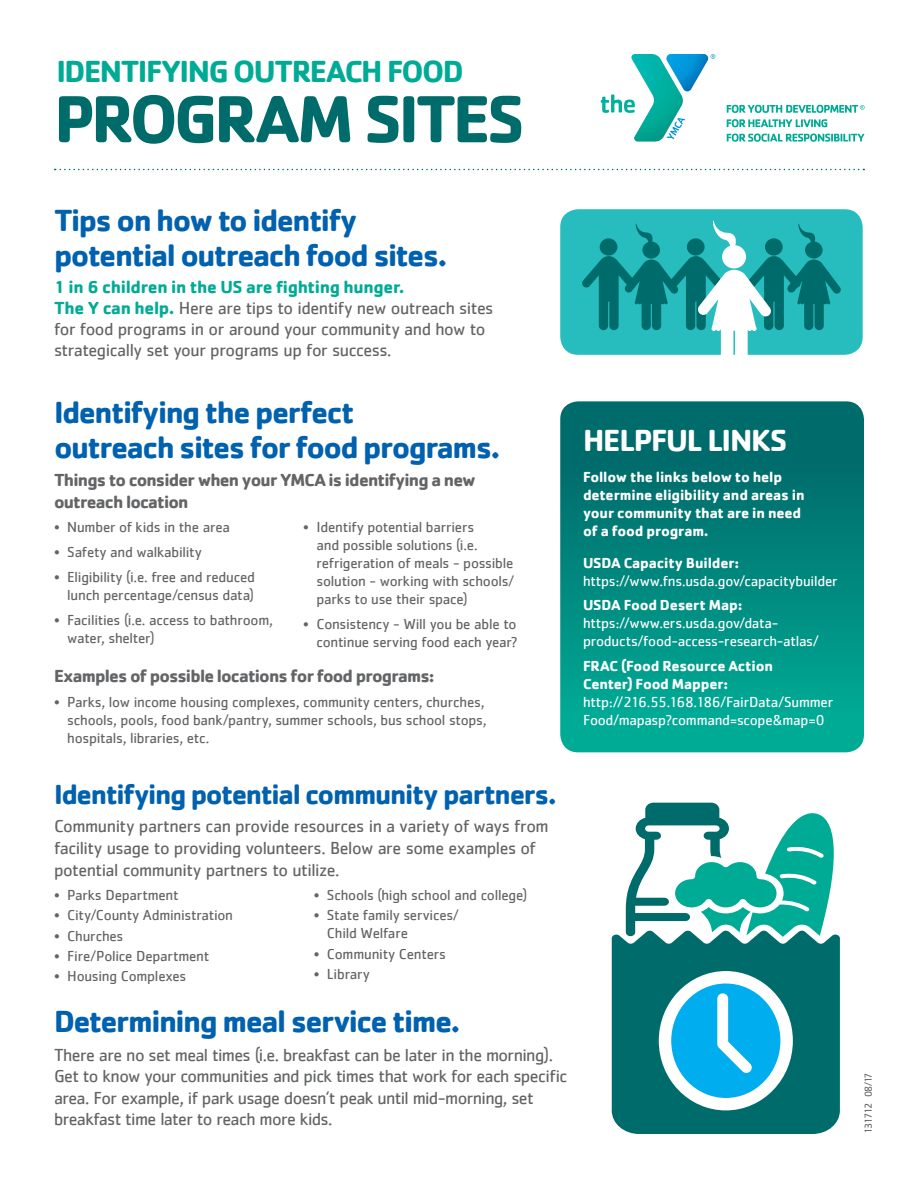
<style>
.page{position:relative;width:918px;height:1188px;background:#fff}
.page>*{position:absolute;margin:0;border:0;box-sizing:border-box;transform-origin:0 0}
.t1{font:700 69px "Cachet";letter-spacing:-.06em;color:#006b6b}
.t2{font:700 31.5px/34.5px "Cachet";letter-spacing:-.05em;color:#0061af}
.t3{font:700 31.5px "Cachet";letter-spacing:-.05em;color:#00ab95}
.t4{font:700 31.5px "Cachet";letter-spacing:-.035em;color:#fff}
.t5{font:700 28.5px "Cachet";letter-spacing:-.045em;color:#0061af}
.t6{font:18px/21.6px "Cachet";letter-spacing:-.03em;color:#636466}
.t7{font:700 18px/21.6px "Cachet";letter-spacing:-.045em;color:#636466}
.t8{font:15px/18px "Cachet";letter-spacing:-.015em;color:#636466}
.t9{font:700 15px/18px "Cachet";letter-spacing:-.01em;color:#fff}
.t10{font:15px/18px "Cachet";letter-spacing:-.015em;color:#fff}
.t11{font:10.5px "Cachet";letter-spacing:-.115em;color:#636466}
.s1{font-weight:700;color:#00ab95}
</style>
<div class="page">
<svg style="left:55px;top:169px;width:809px;height:1px"></svg>
<svg style="left:560px;top:401px;width:304px;height:351px;background:#01887e"></svg>
<div style="left:612px;top:931px;width:228px;height:203px;background:#006b6b"></div>
<svg style="left:626px;top:803px;width:214px;height:134px"></svg>
<svg style="left:665px;top:977px;width:122px;height:127px;background:#28baf1"></svg>
<div style="left:659px;top:971px;width:134px;height:139px;border:12px solid #fff;border-radius:50%"></div>
<svg style="left:717px;top:993px;width:35px;height:80px"></svg>
<div style="left:560px;top:209px;width:303px;height:146px;background:#27bdbe;border-radius:18px"></div>
<svg style="left:582px;top:221px;width:259px;height:134px"></svg>
<svg style="left:601px;top:54px;width:114px;height:88px"></svg>
<svg style="left:727px;top:119px;width:100px;height:8px"></svg>
<svg style="left:727px;top:134px;width:137px;height:8px"></svg>
<svg style="left:727px;top:105px;width:138px;height:8px"></svg>
<h2 class="t3" style="left:56px;top:51px;width:409px">IDENTIFYING OUTREACH FOOD</h2>
<h1 class="t1" style="left:54px;top:74px;width:473px">PROGRAM SITES</h1>
<h2 class="t2" style="left:54px;top:202px;width:395px">Tips on how to identify potential outreach food sites.</h2>
<p class="t6" style="left:54px;top:277px;width:441px;line-height:21px"><span class="s1">1 in 6 children in the US are fighting hunger.<br>The Y can help.</span> Here are tips to identify new outreach sites for food programs in or around your community and how to strategically set your programs up for success.</p>
<h2 class="t2" style="left:54px;top:394px;width:448px">Identifying the perfect<br>outreach sites for food programs.</h2>
<p class="t7" style="left:54px;top:469px;width:423px">Things to consider when your YMCA is identifying a new outreach location</p>
<p class="t8" style="left:54px;top:518px;width:178px">• Number of kids in the area</p>
<p class="t8" style="left:54px;top:543px;width:149px">• Safety and walkability</p>
<p class="t8" style="left:54px;top:568px;width:203px;text-align:right">• Eligibility (i.e. free and reduced lunch percentage/census data)</p>
<p class="t8" style="left:67px;top:610px;width:207px;text-indent:-13px">• Facilities (i.e. access to bathroom, water, shelter)</p>
<p class="t8" style="left:316px;top:518px;width:199px;text-indent:-13px">• Identify potential barriers<br>and possible solutions (i.e. refrigeration of meals - possible solution - working with schools/ parks to use their space)</p>
<p class="t8" style="left:303px;top:615px;width:216px;text-align:right">• Consistency - Will you be able to continue serving food each year?</p>
<p class="t7" style="left:54px;top:665px;width:382px">Examples of possible locations for food programs:</p>
<p class="t8" style="left:67px;top:693px;width:421px;text-indent:-13px">• Parks, low income housing complexes, community centers, churches, schools, pools, food bank/pantry, summer schools, bus school stops, hospitals, libraries, etc.</p>
<h3 class="t5" style="left:54px;top:776px;width:504px">Identifying potential community partners.</h3>
<p class="t6" style="left:54px;top:815px;width:496px">Community partners can provide resources in a variety of ways from facility usage to providing volunteers. Below are some examples of potential community partners to utilize.</p>
<p class="t8" style="left:54px;top:886px;width:126px">• Parks Department</p>
<p class="t8" style="left:54px;top:906px;width:181px">• City/County Administration</p>
<p class="t8" style="left:54px;top:926px;width:71px">• Churches</p>
<p class="t8" style="left:54px;top:947px;width:157px">• Fire/Police Department</p>
<p class="t8" style="left:54px;top:967px;width:134px">• Housing Complexes</p>
<p class="t8" style="left:314px;top:886px;width:215px">• Schools (high school and college)</p>
<p class="t8" style="left:327px;top:906px;width:133px;text-indent:-13px">• State family services/<br>Child Welfare</p>
<p class="t8" style="left:314px;top:944px;width:134px">• Community Centers</p>
<p class="t8" style="left:314px;top:965px;width:58px">• Library</p>
<h2 class="t2" style="left:54px;top:1003px;width:408px">Determining meal service time.</h2>
<p class="t6" style="left:54px;top:1043px;width:515px">There are no set meal times (i.e. breakfast can be later in the morning).<br>Get to know your communities and pick times that work for each specific area. For example, if park usage doesn’t peak until mid-morning, set breakfast time later to reach more kids.</p>
<h2 class="t4" style="left:583px;top:420px;width:206px">HELPFUL LINKS</h2>
<p class="t9" style="left:583px;top:467px;width:223px">Follow the links below to help determine eligibility and areas in your community that are in need of a food program.</p>
<p class="t9" style="left:583px;top:553px;width:158px">USDA Capacity Builder:</p>
<p class="t10" style="left:583px;top:571px;width:256px">https://www.fns.usda.gov/capacitybuilder</p>
<p class="t9" style="left:583px;top:596px;width:161px">USDA Food Desert Map:</p>
<p class="t10" style="left:583px;top:614px;width:237px">https://www.ers.usda.gov/data&shy;products/food-access-research-atlas/</p>
<p class="t9" style="left:583px;top:656px;width:191px">FRAC (Food Resource Action<br>Center) Food Mapper:</p>
<p class="t10" style="left:583px;top:693px;width:252px">http://216.55.168.186/FairData/Summer<br>Food/mapasp?command=scope&amp;map=0</p>
<p class="t11" style="left:862px;top:1134px;width:63px;rotate:-90deg">131712 08/17</p>
</div>
